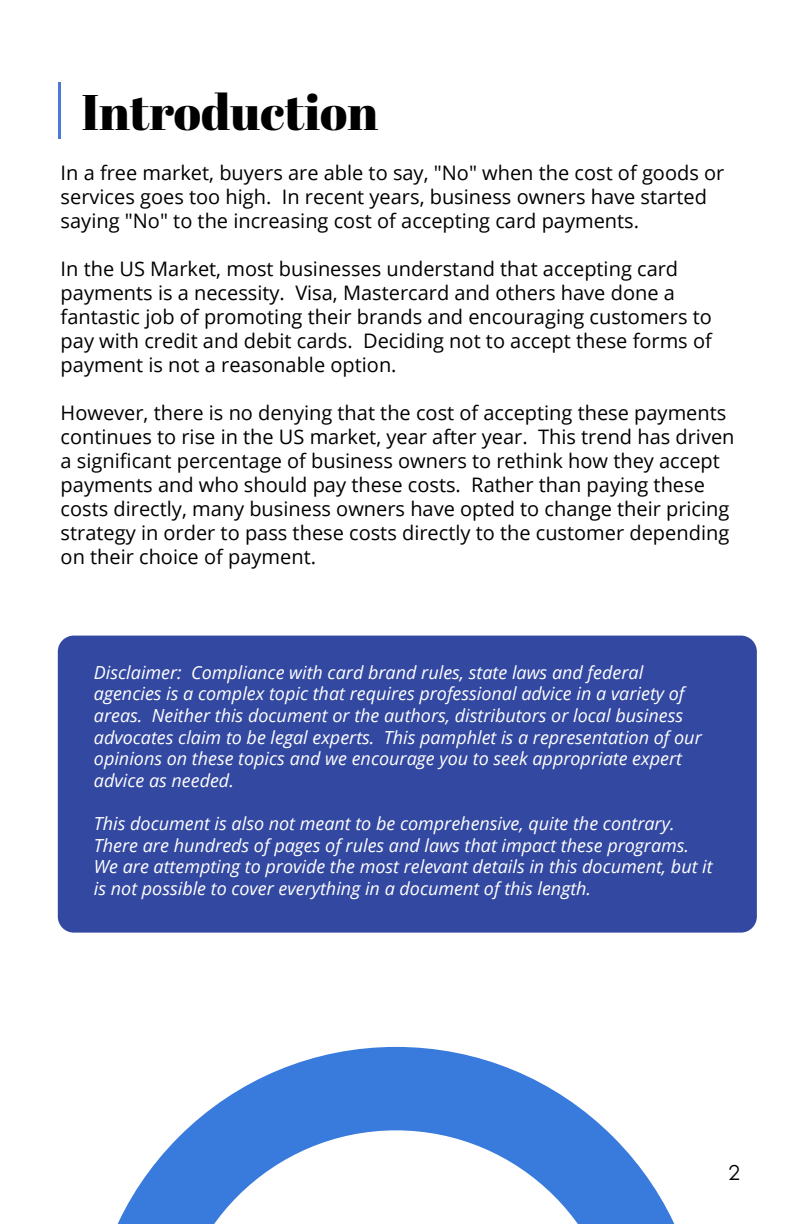
<style>
.page{position:relative;width:792px;height:1224px;background:#fff}
.page>*{position:absolute;margin:0;border:0;box-sizing:border-box;transform-origin:0 0}
.t1{font:50px "Abril Fatface";color:#000}
.t2{font:20.6px "Century Gothic Pro";color:#000}
.t3{font:20px/24px "Open Sans";color:#000}
.t4{font:italic 18px/21.6px "Open Sans";color:#fff}
</style>
<div class="page">
<div style="left:58px;top:636px;width:699px;height:297px;background:#3348a0;border-radius:16px"></div>
<svg style="left:118px;top:1047px;width:556px;height:176px"></svg>
<hr style="left:58px;top:82px;width:3px;height:56px;background:#4c79d4">
<h1 class="t1" style="left:81px;top:77px;width:298px">Introduction</h1>
<p class="t3" style="left:61px;top:161px;width:665px">In a free market, buyers are able to say, "No" when the cost of goods or services goes too high. In recent years, business owners have started saying "No" to the increasing cost of accepting card payments.</p>
<p class="t3" style="left:61px;top:257px;width:653px">In the US Market, most businesses understand that accepting card payments is a necessity. Visa, Mastercard and others have done a fantastic job of promoting their brands and encouraging customers to pay with credit and debit cards. Deciding not to accept these forms of payment is not a reasonable option.</p>
<p class="t3" style="left:61px;top:401px;width:675px">However, there is no denying that the cost of accepting these payments continues to rise in the US market, year after year. This trend has driven a significant percentage of business owners to rethink how they accept payments and who should pay these costs. Rather than paying these costs directly, many business owners have opted to change their pricing strategy in order to pass these costs directly to the customer depending on their choice of payment.</p>
<p class="t4" style="left:94px;top:661px;width:609px">Disclaimer: Compliance with card brand rules, state laws and federal agencies is a complex topic that requires professional advice in a variety of areas. Neither this document or the authors, distributors or local business advocates claim to be legal experts. This pamphlet is a representation of our opinions on these topics and we encourage you to seek appropriate expert advice as needed.</p>
<p class="t4" style="left:94px;top:812px;width:620px">This document is also not meant to be comprehensive, quite the contrary.<br>There are hundreds of pages of rules and laws that impact these programs.<br>We are attempting to provide the most relevant details in this document, but it is not possible to cover everything in a document of this length.</p>
<p class="t2" style="left:728px;top:1160px;width:13px">2</p>
</div>
